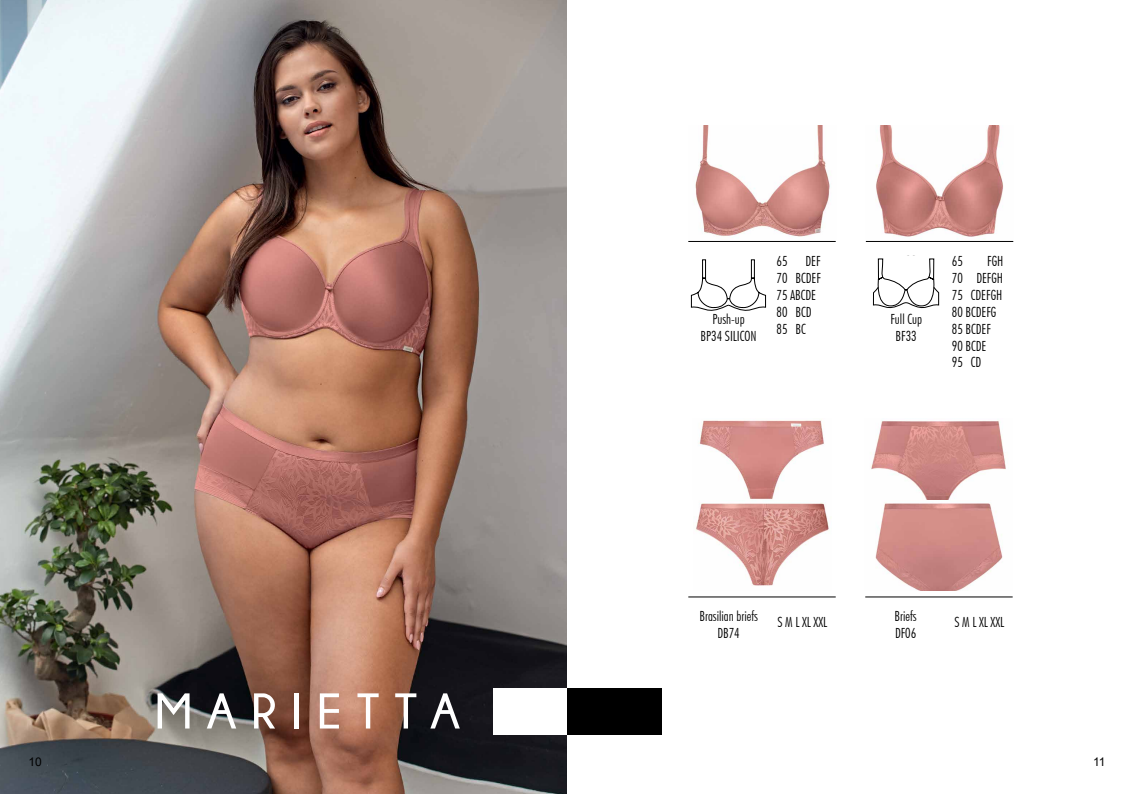
<style>
.page{position:relative;width:1134px;height:794px;background:#fff}
.page>*{position:absolute;margin:0;border:0;box-sizing:border-box;transform-origin:0 0}
.t1{font:700 50px "Champagne&Limousines";letter-spacing:.3em;color:#fff}
.t2{font:300 condensed 14px/16.8px "Futura BT";color:#000;text-align:center}
.t3{font:12px "Arial";color:#000}
</style>
<div class="page">
<img style="left:0;top:0;width:567px;height:794px">
<div style="left:493px;top:687px;width:74px;height:47px;background:#fff"></div>
<hr style="left:866px;top:241px;width:147px;height:1px;background:#000">
<hr style="left:688px;top:241px;width:148px;height:1px;background:#000">
<svg style="left:873px;top:258px;width:66px;height:51px"></svg>
<svg style="left:691px;top:259px;width:75px;height:52px"></svg>
<hr style="left:865px;top:596px;width:148px;height:1px;background:#000">
<hr style="left:688px;top:596px;width:148px;height:1px;background:#000">
<div style="left:567px;top:687px;width:94px;height:47px;background:#000"></div>
<img style="left:871px;top:420px;width:135px;height:170px">
<img style="left:696px;top:420px;width:133px;height:166px">
<img style="left:876px;top:125px;width:127px;height:112px">
<img style="left:695px;top:125px;width:135px;height:113px">
<p class="t2" style="left:701px;top:310px;width:58px">Push-up<br>BP34 SILICON</p>
<p class="t2" style="left:952px;top:253px;width:53px;text-align:left;text-indent:35px">FGH<br>70 DEFGH<br>75 CDEFGH<br>80 BCDEFG<br>85 BCDEF<br>90 BCDE<br>95 CD</p>
<p class="t2" style="left:776px;top:253px;width:46px;text-align:left;text-indent:29px">DEF<br>70 BCDEF<br>75 ABCDE<br>80 BCD<br>85 BC</p>
<p class="t2" style="left:952px;top:253px;width:12px">65</p>
<p class="t2" style="left:776px;top:253px;width:12px">65</p>
<p class="t2" style="left:890px;top:310px;width:33px">Full Cup<br>BF33</p>
<h1 class="t1" style="left:155px;top:683px;width:306px">MARIETTA</h1>
<p class="t2" style="left:699px;top:608px;width:60px">Brasilian briefs<br>DB74</p>
<p class="t2" style="left:777px;top:613px;width:51px">S M L XL XXL</p>
<p class="t2" style="left:954px;top:613px;width:51px">S M L XL XXL</p>
<p class="t2" style="left:895px;top:608px;width:23px;text-align:left">Briefs<br>DF06</p>
<p class="t3" style="left:28px;top:753px;width:15px">10</p>
<p class="t3" style="left:1093px;top:753px;width:14px">11</p>
</div>
